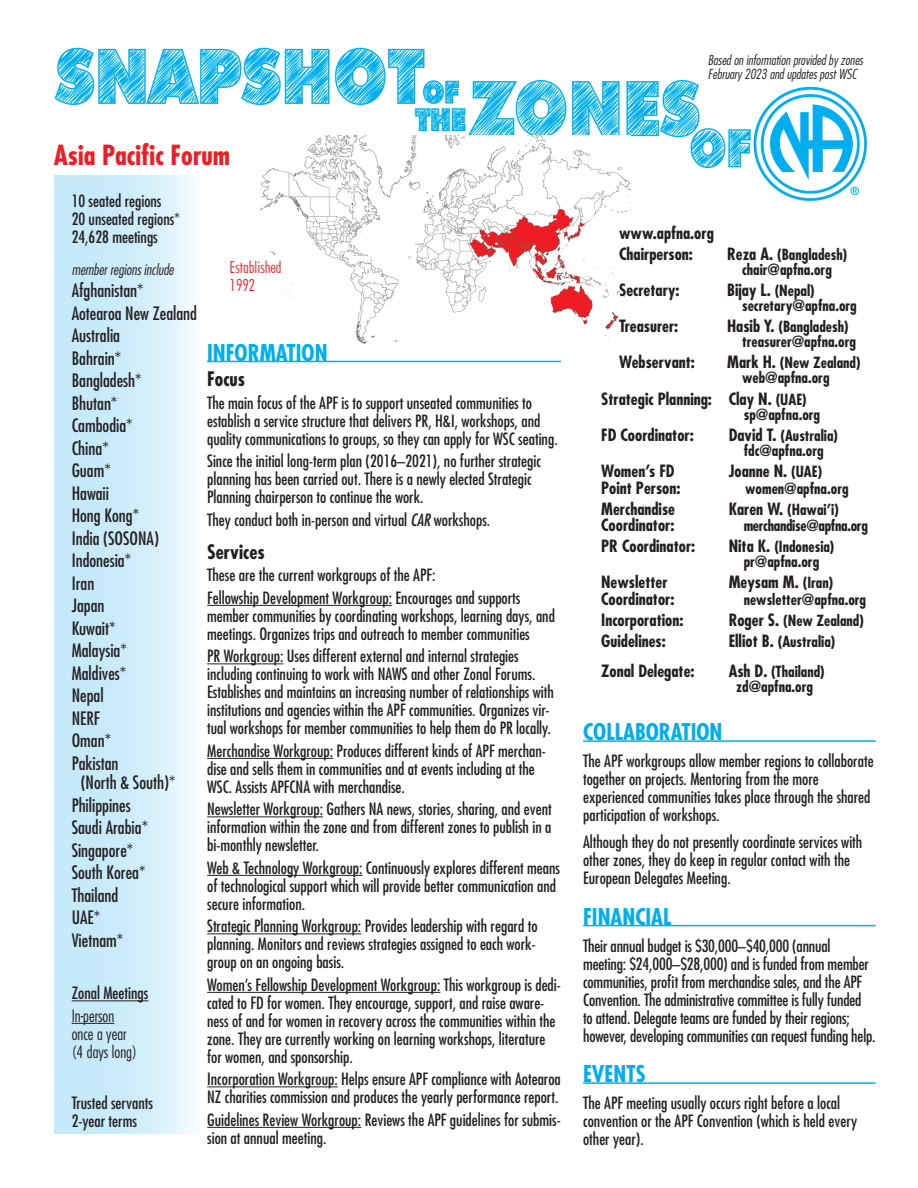
<style>
.page{position:relative;width:918px;height:1188px;background:#fff}
.page>*{position:absolute;margin:0;border:0;box-sizing:border-box;transform-origin:0 0}
.t1{font:700 condensed 27px "Futura Std";color:#ee1d23}
.t2{font:700 condensed 22.5px "Futura Std";color:#00aeef}
.t3{font:700 condensed 19.5px "Futura Std";color:#231f20}
.t4{font:condensed 18px/22.5px "Futura Std";color:#231f20}
.t5{font:condensed 16.5px/18px "Futura Std";color:#231f20}
.t6{font:700 condensed 16.5px/21px "Futura Std";color:#231f20}
.t7{font:300 condensed 16.5px/18px "Futura Std";color:#231f20}
.t8{font:300 condensed 16.5px/18px "Futura BT";color:#ee1d23}
.t9{font:700 condensed 15px/15px "Futura Std";color:#231f20;text-align:center}
.t10{font:700 condensed 15px "Futura Std";letter-spacing:-.02em;color:#231f20}
.t11{font:italic 300 condensed 15px "Futura Std";color:#231f20}
.t12{font:italic 300 condensed 13.5px/13.5px "Futura Std";color:#231f20}
.s1{font-style:italic}
.s2{font-size:16.5px}
.s3{font-size:15px}
</style>
<div class="page">
<img style="left:54px;top:47px;width:813px;height:153px">
<hr style="left:583px;top:740px;width:293px;height:2px;background:#00aeef">
<hr style="left:583px;top:925px;width:293px;height:1px;background:#00aeef">
<hr style="left:583px;top:1082px;width:293px;height:2px;background:#00aeef">
<img style="left:260px;top:136px;width:370px;height:207px">
<div style="left:55px;top:175px;width:146px;height:958px;background:linear-gradient(to right,#bbe6f9,#ecf8fd)"></div>
<hr style="left:72px;top:1001px;width:76px;height:1px;background:#231f20">
<hr style="left:72px;top:1023px;width:42px;height:1px;background:#231f20">
<hr style="left:207px;top:361px;width:354px;height:1px;background:#00aeef">
<hr style="left:207px;top:605px;width:185px;height:1px;background:#231f20">
<hr style="left:207px;top:663px;width:76px;height:1px;background:#231f20">
<hr style="left:207px;top:758px;width:126px;height:1px;background:#231f20">
<hr style="left:207px;top:816px;width:116px;height:1px;background:#231f20">
<hr style="left:207px;top:875px;width:155px;height:1px;background:#231f20">
<hr style="left:207px;top:933px;width:154px;height:1px;background:#231f20">
<hr style="left:207px;top:992px;width:233px;height:1px;background:#231f20">
<hr style="left:207px;top:1086px;width:131px;height:1px;background:#231f20">
<hr style="left:207px;top:1127px;width:154px;height:1px;background:#231f20">
<p class="t12" style="left:708px;top:54px;width:157px">Based on information provided by zones<br>February 2023 and updates post WSC</p>
<h1 class="t1" style="left:54px;top:138px;width:178px">Asia Pacific Forum</h1>
<p class="t5" style="left:72px;top:192px;width:110px">10 seated regions<br>20 unseated regions*<br>24,628 meetings</p>
<p class="t11" style="left:72px;top:260px;width:104px">member regions include</p>
<p class="t4" style="left:72px;top:279px;width:127px">Afghanistan*<br>Aotearoa New Zealand<br>Australia<br>Bahrain*<br>Bangladesh*<br>Bhutan*<br>Cambodia*<br>China*<br>Guam*<br>Hawaii<br>Hong Kong*<br>India (SOSONA)<br>Indonesia*<br>Iran<br>Japan<br>Kuwait*<br>Malaysia*<br>Maldives*<br>Nepal<br>NERF<br>Oman*<br>Pakistan</p>
<p class="t4" style="left:72px;top:771px;width:105px;text-indent:9px">(North &amp; South)*<br>Philippines<br>Saudi Arabia*<br>Singapore*<br>South Korea*<br>Thailand<br>UAE*<br>Vietnam*</p>
<p class="t5" style="left:72px;top:984px;width:78px">Zonal Meetings</p>
<p class="t7" style="left:72px;top:1007px;width:67px">In-person once a year (4 days long)</p>
<p class="t5" style="left:72px;top:1094px;width:83px">Trusted servants<br>2-year terms</p>
<p class="t8" style="left:230px;top:258px;width:54px">Established<br>1992</p>
<h2 class="t2" style="left:207px;top:338px;width:122px">INFORMATION</h2>
<p class="t3" style="left:207px;top:367px;width:39px">Focus</p>
<p class="t5" style="left:207px;top:394px;width:352px">The main focus of the APF is to support unseated communities to establish a service structure that delivers PR, H&amp;I, workshops, and quality communications to groups, so they can apply for WSC seating.</p>
<p class="t5" style="left:207px;top:452px;width:335px">Since the initial long-term plan (2016–2021), no further strategic planning has been carried out. There is a newly elected Strategic<br>Planning chairperson to continue the work.</p>
<p class="t5" style="left:207px;top:511px;width:285px">They conduct both in-person and virtual <span class="s1">CAR</span> workshops.</p>
<p class="t3" style="left:207px;top:539px;width:59px">Services</p>
<p class="t5" style="left:207px;top:564px;width:315px;line-height:22.5px">These are the current workgroups of the APF:<br>Fellowship Development Workgroup: Encourages and supports</p>
<p class="t5" style="left:207px;top:607px;width:349px">member communities by coordinating workshops, learning days, and meetings. Organizes trips and outreach to member communities</p>
<p class="t5" style="left:207px;top:647px;width:348px">PR Workgroup: Uses different external and internal strategies including continuing to work with NAWS and other Zonal Forums.<br>Establishes and maintains an increasing number of relationships with institutions and agencies within the APF communities. Organizes vir&shy;tual workshops for member communities to help them do PR locally.</p>
<p class="t5" style="left:207px;top:742px;width:340px">Merchandise Workgroup: Produces different kinds of APF merchan&shy;dise and sells them in communities and at events including at the<br>WSC. Assists APFCNA with merchandise.</p>
<p class="t5" style="left:207px;top:800px;width:346px;text-align:justify">Newsletter Workgroup: Gathers NA news, stories, sharing, and event information within the zone and from different zones to publish in a bi-monthly newsletter.</p>
<p class="t5" style="left:207px;top:859px;width:354px">Web &amp; Technology Workgroup: Continuously explores different means of technological support which will provide better communication and secure information.</p>
<p class="t5" style="left:207px;top:917px;width:332px;text-align:justify">Strategic Planning Workgroup: Provides leadership with regard to planning. Monitors and reviews strategies assigned to each work&shy;group on an ongoing basis.</p>
<p class="t5" style="left:207px;top:976px;width:355px">Women’s Fellowship Development Workgroup: This workgroup is dedi&shy;cated to FD for women. They encourage, support, and raise aware&shy;ness of and for women in recovery across the communities within the zone. They are currently working on learning workshops, literature for women, and sponsorship.</p>
<p class="t5" style="left:207px;top:1070px;width:355px">Incorporation Workgroup: Helps ensure APF compliance with Aotearoa<br>NZ charities commission and produces the yearly performance report.</p>
<p class="t5" style="left:207px;top:1111px;width:355px">Guidelines Review Workgroup: Reviews the APF guidelines for submis&shy;sion at annual meeting.</p>
<p class="t6" style="left:619px;top:222px;width:96px">www.apfna.org<br>Chairperson:</p>
<p class="t9" style="left:727px;top:247px;width:122px"><span class="s2">Reza A.</span> (Bangladesh) chair@apfna.org</p>
<p class="t6" style="left:619px;top:279px;width:62px">Secretary:</p>
<p class="t6" style="left:727px;top:279px;width:89px">Bijay L. <span class="s3">(Nepal)</span></p>
<p class="t9" style="left:742px;top:298px;width:116px">secretary@apfna.org</p>
<p class="t6" style="left:619px;top:315px;width:61px">Treasurer:</p>
<p class="t9" style="left:742px;top:319px;width:116px;text-align:left;text-indent:-15px"><span class="s2">Hasib Y.</span> (Bangladesh) treasurer@apfna.org</p>
<p class="t6" style="left:619px;top:351px;width:77px">Webservant:</p>
<p class="t9" style="left:742px;top:355px;width:120px;text-align:left;text-indent:-15px"><span class="s2">Mark H.</span> (New Zealand) web@apfna.org</p>
<p class="t6" style="left:601px;top:389px;width:207px">Strategic Planning: Clay N. <span class="s3">(UAE)</span></p>
<p class="t9" style="left:744px;top:407px;width:78px">sp@apfna.org</p>
<p class="t6" style="left:601px;top:425px;width:94px">FD Coordinator:</p>
<p class="t9" style="left:729px;top:428px;width:111px"><span class="s2">David T.</span> (Australia) fdc@apfna.org</p>
<p class="t6" style="left:601px;top:461px;width:75px">Women’s FD</p>
<p class="t6" style="left:729px;top:461px;width:95px">Joanne N. <span class="s3">(UAE)</span></p>
<p class="t6" style="left:601px;top:477px;width:81px">Point Person:</p>
<p class="t9" style="left:745px;top:481px;width:105px">women@apfna.org</p>
<p class="t6" style="left:601px;top:498px;width:75px">Merchandise</p>
<p class="t9" style="left:729px;top:502px;width:112px"><span class="s2">Karen W.</span> (Hawai’i)</p>
<p class="t6" style="left:601px;top:515px;width:75px">Coordinator:</p>
<p class="t10" style="left:744px;top:516px;width:126px">merchandise@apfna.org</p>
<p class="t6" style="left:601px;top:536px;width:96px">PR Coordinator:</p>
<p class="t9" style="left:729px;top:539px;width:107px"><span class="s2">Nita K.</span> (Indonesia) pr@apfna.org</p>
<p class="t6" style="left:601px;top:572px;width:68px">Newsletter</p>
<p class="t6" style="left:729px;top:572px;width:106px">Meysam M. <span class="s3">(Iran)</span></p>
<p class="t6" style="left:601px;top:588px;width:75px">Coordinator:</p>
<p class="t9" style="left:744px;top:592px;width:124px">newsletter@apfna.org</p>
<p class="t6" style="left:601px;top:609px;width:84px">Incorporation:</p>
<p class="t9" style="left:729px;top:613px;width:137px"><span class="s2">Roger S.</span> (New Zealand)</p>
<p class="t6" style="left:601px;top:630px;width:66px">Guidelines:</p>
<p class="t9" style="left:729px;top:634px;width:108px"><span class="s2">Elliot B.</span> (Australia)</p>
<p class="t6" style="left:601px;top:660px;width:95px">Zonal Delegate:</p>
<p class="t9" style="left:729px;top:664px;width:98px"><span class="s2">Ash D.</span> (Thailand) zd@apfna.org</p>
<h2 class="t2" style="left:583px;top:718px;width:141px">COLLABORATION</h2>
<p class="t5" style="left:583px;top:752px;width:292px">The APF workgroups allow member regions to collaborate together on projects. Mentoring from the more experienced communities takes place through the shared participation of workshops.</p>
<p class="t5" style="left:583px;top:833px;width:281px">Although they do not presently coordinate services with other zones, they do keep in regular contact with the<br>European Delegates Meeting.</p>
<h2 class="t2" style="left:583px;top:903px;width:90px">FINANCIAL</h2>
<p class="t5" style="left:583px;top:937px;width:294px">Their annual budget is $30,000–$40,000 (annual meeting: $24,000–$28,000) and is funded from member communities, profit from merchandise sales, and the APF Convention. The administrative committee is fully funded<br>to attend. Delegate teams are funded by their regions; however, developing communities can request funding help.</p>
<h2 class="t2" style="left:583px;top:1060px;width:64px">EVENTS</h2>
<p class="t5" style="left:583px;top:1094px;width:276px">The APF meeting usually occurs right before a local convention or the APF Convention (which is held every other year).</p>
</div>
